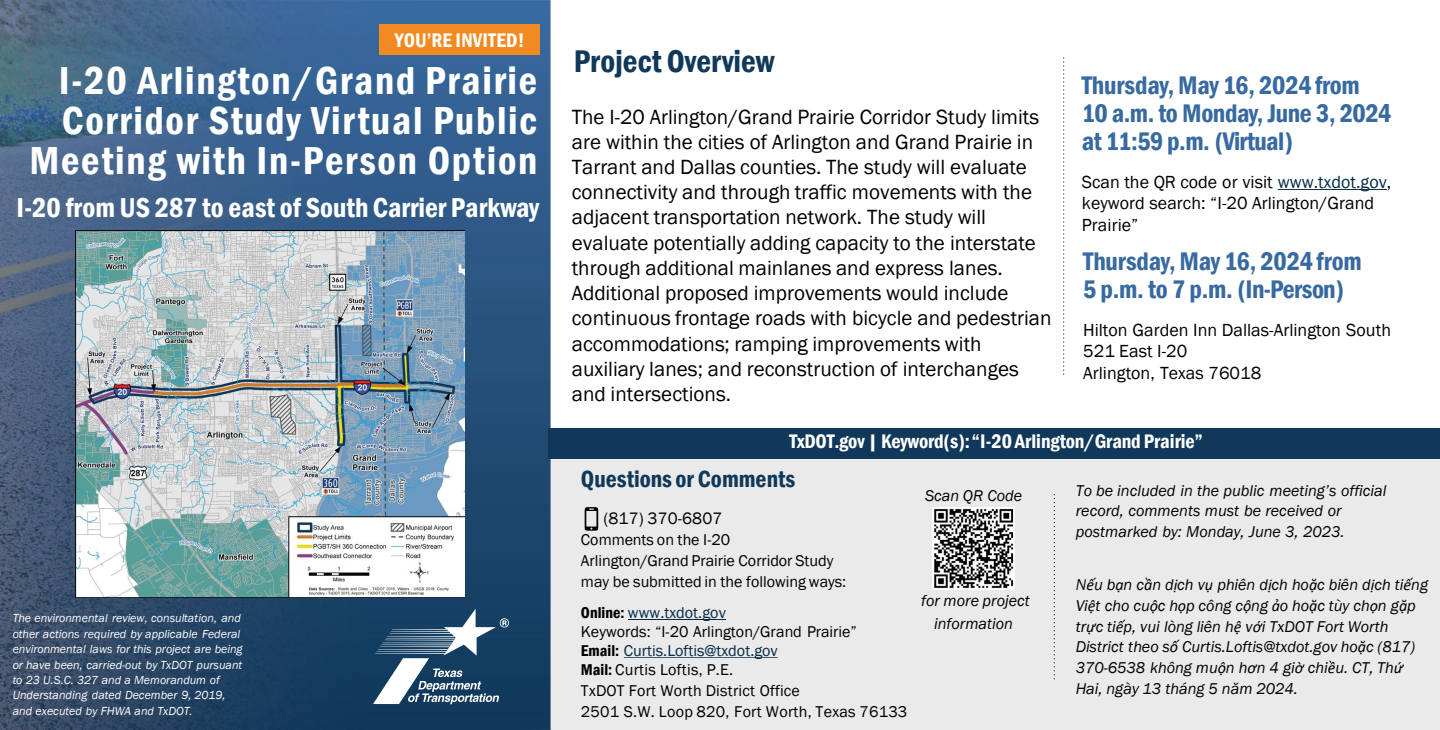
<style>
.page{position:relative;width:1440px;height:730px;background:#fff}
.page>*{position:absolute;margin:0;border:0;box-sizing:border-box;transform-origin:0 0}
.t1{font:600 condensed 40px/40px "Franklin Gothic";letter-spacing:.045em;color:#fff;text-align:right}
.t2{font:600 condensed 32.2px "Franklin Gothic";color:#0f385a}
.t3{font:600 condensed 28px "Franklin Gothic";color:#fff}
.t4{font:600 condensed 26.2px/28px "Franklin Gothic";letter-spacing:-.015em;color:#386aa2}
.t5{font:600 condensed 24px "Franklin Gothic";color:#0f385a}
.t6{font:21.2px/25.2px "Franklin Gothic";color:#000}
.t7{font:600 condensed 20.2px "Franklin Gothic";letter-spacing:-.005em;color:#fff}
.t8{font:18px/21.8px "Franklin Gothic";color:#000}
.t9{font:17px "Franklin Gothic";letter-spacing:.005em;color:#000}
.t10{font:italic 16px/20.6px "Franklin Gothic";color:#000}
.t11{font:16px "Franklin Gothic";letter-spacing:.005em;color:#000}
.t12{font:16px "Franklin Gothic";color:#042a45}
.t13{font:italic 12px/15.4px "Franklin Gothic";color:#fff}
.s1{color:#042a45}
.s2{font-weight:600;font-stretch:condensed;color:#000}
.s3{font-weight:600;font-stretch:condensed}
.s4{font-family:"Calibri"}
</style>
<div class="page">
<div style="left:551px;top:458px;width:889px;height:271px;background:#eaeaea"></div>
<hr style="left:628px;top:618px;width:98px;height:1px;background:#042a45">
<svg style="left:624px;top:657px;width:154px;height:1px"></svg>
<img style="left:0;top:0;width:551px;height:729px">
<div style="left:380px;top:24px;width:160px;height:30px;background:#f18a21"></div>
<svg style="left:373px;top:608px;width:136px;height:96px"></svg>
<svg style="left:1054px;top:494px;width:1px;height:186px"></svg>
<div style="left:549px;top:428px;width:891px;height:30px;background:#0f385a"></div>
<svg style="left:585px;top:507px;width:13px;height:23px"></svg>
<img style="left:76px;top:231px;width:388px;height:366px">
<svg style="left:1063px;top:57px;width:1px;height:318px"></svg>
<svg style="left:1278px;top:189px;width:109px;height:1px"></svg>
<img style="left:933px;top:507px;width:81px;height:82px">
<p class="t7" style="left:395px;top:26px;width:131px">YOU’RE INVITED!</p>
<p class="t1" style="left:29px;top:60px;width:509px">I-20 Arlington/Grand Prairie<br>Corridor Study Virtual Public<br>Meeting with In-Person Option</p>
<p class="t3" style="left:17px;top:188px;width:524px">I-20 from US 287 to east of South Carrier Parkway</p>
<p class="t13" style="left:13px;top:610px;width:231px">The environmental review, consultation, and other actions required by applicable Federal environmental laws for this project are being or have been, carried-out by TxDOT pursuant to 23 U.S.C. 327 and a Memorandum of Understanding dated December 9, 2019, and executed by FHWA and TxDOT.</p>
<p class="t2" style="left:574px;top:39px;width:202px">Project Overview</p>
<p class="t6" style="left:572px;top:104px;width:481px">The I-20 Arlington/Grand Prairie Corridor Study limits are within the cities of Arlington and Grand Prairie in Tarrant and Dallas counties. The study will evaluate connectivity and through traffic movements with the adjacent transportation network. The study will evaluate potentially adding capacity to the interstate through additional mainlanes and express lanes.<br>Additional proposed improvements would include continuous frontage roads with bicycle and pedestrian accommodations; ramping improvements with auxiliary lanes; and reconstruction of interchanges and intersections.</p>
<p class="t4" style="left:1082px;top:71px;width:311px">Thursday, May 16, 2024from<br>10 a.m. to Monday, June 3, 2024 at 11:59 p.m. (Virtual)</p>
<p class="t8" style="left:1082px;top:171px;width:311px">Scan the QR code or visit <span class="s1">www.txdot.gov</span>, keyword search: “I-20 Arlington/Grand<br>Prairie”</p>
<p class="t4" style="left:1083px;top:247px;width:280px">Thursday, May 16, 2024from<br>5 p.m. to 7 p.m. (In-Person)</p>
<p class="t8" style="left:1083px;top:319px;width:309px">Hilton Garden Inn Dallas-Arlington South<br>521 East I-20</p>
<p class="t8" style="left:1083px;top:362px;width:180px">Arlington, Texas 76018</p>
<p class="t7" style="left:789px;top:428px;width:415px">TxDOT.gov | Keyword(s):“I-20 Arlington/Grand Prairie”</p>
<p class="t5" style="left:581px;top:463px;width:216px">Questions or Comments</p>
<p class="t9" style="left:603px;top:508px;width:120px">(817) 370-6807</p>
<p class="t11" style="left:581px;top:530px;width:151px">Comments on the I-20</p>
<p class="t11" style="left:581px;top:550px;width:254px">Arlington/Grand Prairie Corridor Study</p>
<p class="t11" style="left:581px;top:571px;width:267px">may be submitted in the following ways:</p>
<p class="t12" style="left:581px;top:602px;width:147px"><span class="s2">Online:</span> www.txdot.gov</p>
<p class="t11" style="left:581px;top:621px;width:277px">Keywords: “I-20 Arlington/Grand Prairie”</p>
<p class="t12" style="left:581px;top:640px;width:198px"><span class="s2">Email:</span> Curtis.Loftis@txdot.gov</p>
<p class="t11" style="left:581px;top:659px;width:154px"><span class="s3">Mail:</span> Curtis Loftis, P.E.</p>
<p class="t11" style="left:581px;top:680px;width:221px">TxDOT Fort Worth District Office</p>
<p class="t11" style="left:581px;top:701px;width:328px">2501 S.W. Loop 820, Fort Worth, Texas 76133</p>
<p class="t10" style="left:925px;top:486px;width:99px">Scan QR Code</p>
<p class="t10" style="left:921px;top:590px;width:110px;line-height:22px;text-align:center">for more project information</p>
<p class="t10" style="left:1076px;top:480px;width:312px">To be included in the public meeting’s official record, comments must be received or postmarked by: Monday, June 3, 2023.</p>
<p class="t10" style="left:1076px;top:575px;width:354px">N<span class="s4">ế</span>u b<span class="s4">ạ</span>n c<span class="s4">ầ</span>n d<span class="s4">ị</span>ch v<span class="s4">ụ</span> phiên d<span class="s4">ị</span>ch ho<span class="s4">ặ</span>c biên d<span class="s4">ị</span>ch ti<span class="s4">ế</span>ng Vi<span class="s4">ệ</span>t cho cu<span class="s4">ộ</span>c h<span class="s4">ọ</span>p công c<span class="s4">ộ</span>ng <span class="s4">ả</span>o ho<span class="s4">ặ</span>c tùy ch<span class="s4">ọ</span>n g<span class="s4">ặ</span>p tr<span class="s4">ự</span>c ti<span class="s4">ế</span>p, vui lòng liên h<span class="s4">ệ</span> v<span class="s4">ớ</span>i TxDOT Fort Worth District theo s<span class="s4">ố</span> Curtis.Loftis@txdot.gov ho<span class="s4">ặ</span>c (817)<br>370-6538 không mu<span class="s4">ộ</span>n h<span class="s4">ơ</span>n 4 gi<span class="s4">ờ</span> chi<span class="s4">ề</span>u. CT, Th<span class="s4">ứ </span>Hai, ngày 13 tháng 5 năm 2024.</p>
</div>
